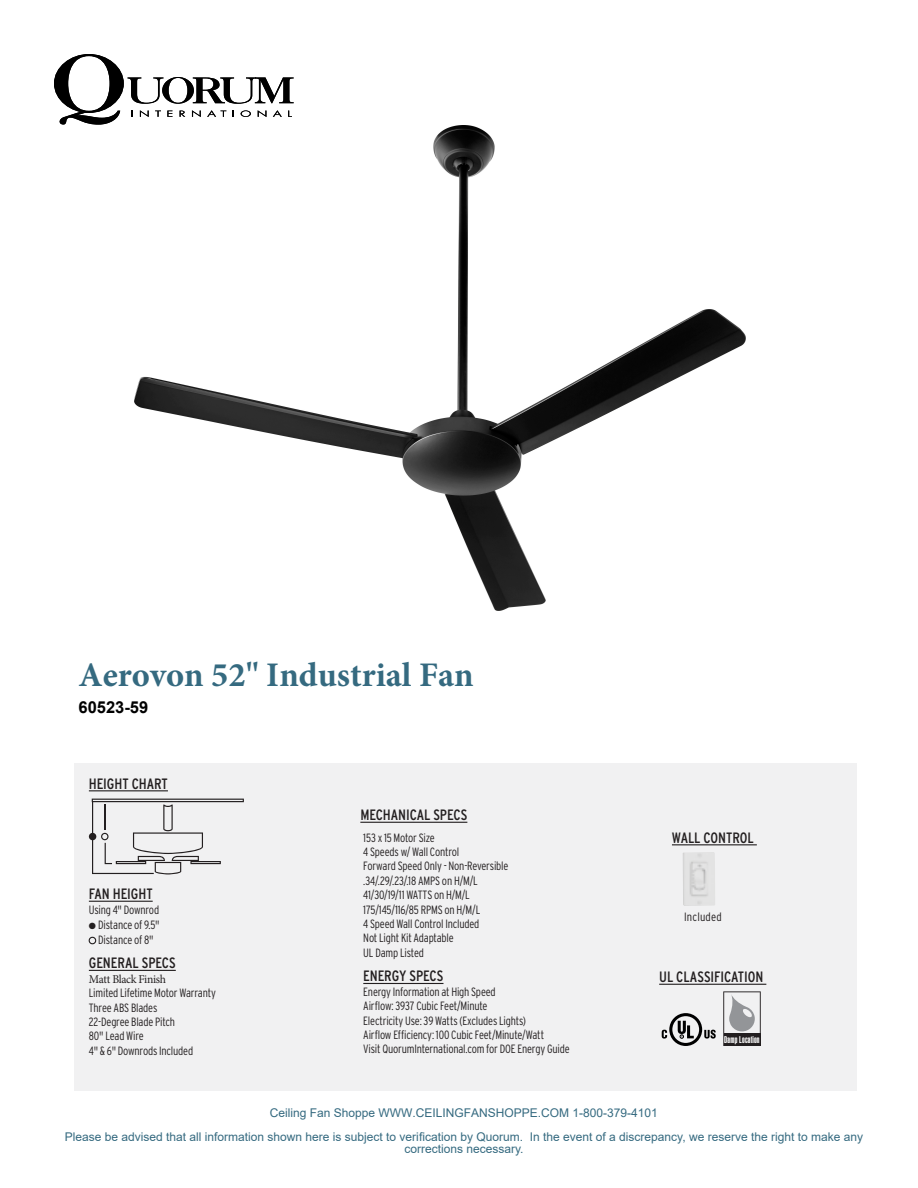
<style>
.page{position:relative;width:918px;height:1188px;background:#fff}
.page>*{position:absolute;margin:0;border:0;box-sizing:border-box;transform-origin:0 0}
.t1{font:700 34.5px "Minion Pro";color:#356a80}
.t2{font:700 16.5px "Arial";color:#000}
.t3{font:condensed 15px "Interstate";letter-spacing:-.005em;color:#231f20}
.t4{font:300 condensed 12px/14.4px "Interstate";letter-spacing:-.015em;color:#231f20}
.t5{font:12px/24px "Arial";color:#356a80;text-align:center}
.t6{font:12px "Minion Pro";letter-spacing:-.03em;color:#231f20}
.t7{font:300 condensed 12px "Interstate";letter-spacing:.015em;color:#231f20}
.t8{font:9.6px "Helvetica LT Std Ultra Comp";letter-spacing:.02em;color:#fff}
</style>
<div class="page">
<svg style="left:54px;top:54px;width:240px;height:71px"></svg>
<img style="left:135px;top:126px;width:610px;height:484px">
<div style="left:74px;top:763px;width:783px;height:327px;background:#f1f1f2"></div>
<hr style="left:89px;top:790px;width:79px;height:1px;background:#231f20">
<svg style="left:89px;top:799px;width:155px;height:75px"></svg>
<hr style="left:89px;top:901px;width:64px;height:1px;background:#231f20">
<hr style="left:89px;top:970px;width:87px;height:1px;background:#231f20">
<hr style="left:360px;top:822px;width:107px;height:1px;background:#231f20">
<hr style="left:363px;top:983px;width:80px;height:1px;background:#231f20">
<hr style="left:659px;top:984px;width:107px;height:1px;background:#231f20">
<hr style="left:672px;top:844px;width:85px;height:1px;background:#231f20">
<img style="left:683px;top:852px;width:32px;height:54px">
<svg style="left:662px;top:1013px;width:54px;height:33px"></svg>
<svg style="left:723px;top:991px;width:38px;height:55px"></svg>
<h1 class="t1" style="left:79px;top:651px;width:397px">Aerovon 52" Industrial Fan</h1>
<h2 class="t2" style="left:79px;top:696px;width:71px">60523-59</h2>
<p class="t3" style="left:89px;top:778px;width:81px">HEIGHT CHART</p>
<p class="t3" style="left:89px;top:888px;width:65px">FAN HEIGHT</p>
<p class="t4" style="left:89px;top:903px;width:72px">Using 4" Downrod</p>
<p class="t4" style="left:89px;top:918px;width:72px">● Distance of 9.5"</p>
<p class="t4" style="left:89px;top:933px;width:66px">● Distance of 8"</p>
<p class="t3" style="left:89px;top:958px;width:88px">GENERAL SPECS</p>
<p class="t6" style="left:89px;top:971px;width:79px">Matt Black Finish</p>
<p class="t4" style="left:89px;top:987px;width:129px">Limited Lifetime Motor Warranty<br>Three ABS Blades<br>22-Degree Blade Pitch<br>80" Lead Wire<br>4" &amp; 6" Downrods Included</p>
<p class="t3" style="left:360px;top:809px;width:109px">MECHANICAL SPECS</p>
<p class="t4" style="left:363px;top:831px;width:147px">153 x 15 Motor Size<br>4 Speeds w/ Wall Control<br>Forward Speed Only - Non-Reversible .34/.29/.23/.18 AMPS on H/M/L<br>41/30/19/11 WATTS on H/M/L<br>175/145/116/85 RPMS on H/M/L<br>4 Speed Wall Control Included<br>Not Light Kit Adaptable<br>UL Damp Listed</p>
<p class="t3" style="left:363px;top:971px;width:82px">ENERGY SPECS</p>
<p class="t4" style="left:363px;top:985px;width:208px">Energy Information at High Speed<br>Airflow: 3937 Cubic Feet/Minute<br>Electricity Use: 39 Watts (Excludes Lights)<br>Airflow Efficiency: 100 Cubic Feet/Minute/Watt<br>Visit QuorumInternational.com for DOE Energy Guide</p>
<p class="t3" style="left:672px;top:832px;width:83px">WALL CONTROL</p>
<p class="t7" style="left:684px;top:913px;width:39px">Included</p>
<p class="t3" style="left:659px;top:971px;width:106px">UL CLASSIFICATION</p>
<p class="t8" style="left:724px;top:1034px;width:37px">Damp Location</p>
<p class="t5" style="left:65px;top:1100px;width:800px">Ceiling Fan Shoppe WWW.CEILINGFANSHOPPE.COM 1-800-379-4101<br>Please be advised that all information shown here is subject to verification by Quorum. In the event of a discrepancy, we reserve the right to make any</p>
<p class="t5" style="left:404px;top:1136px;width:121px">corrections necessary.</p>
</div>
